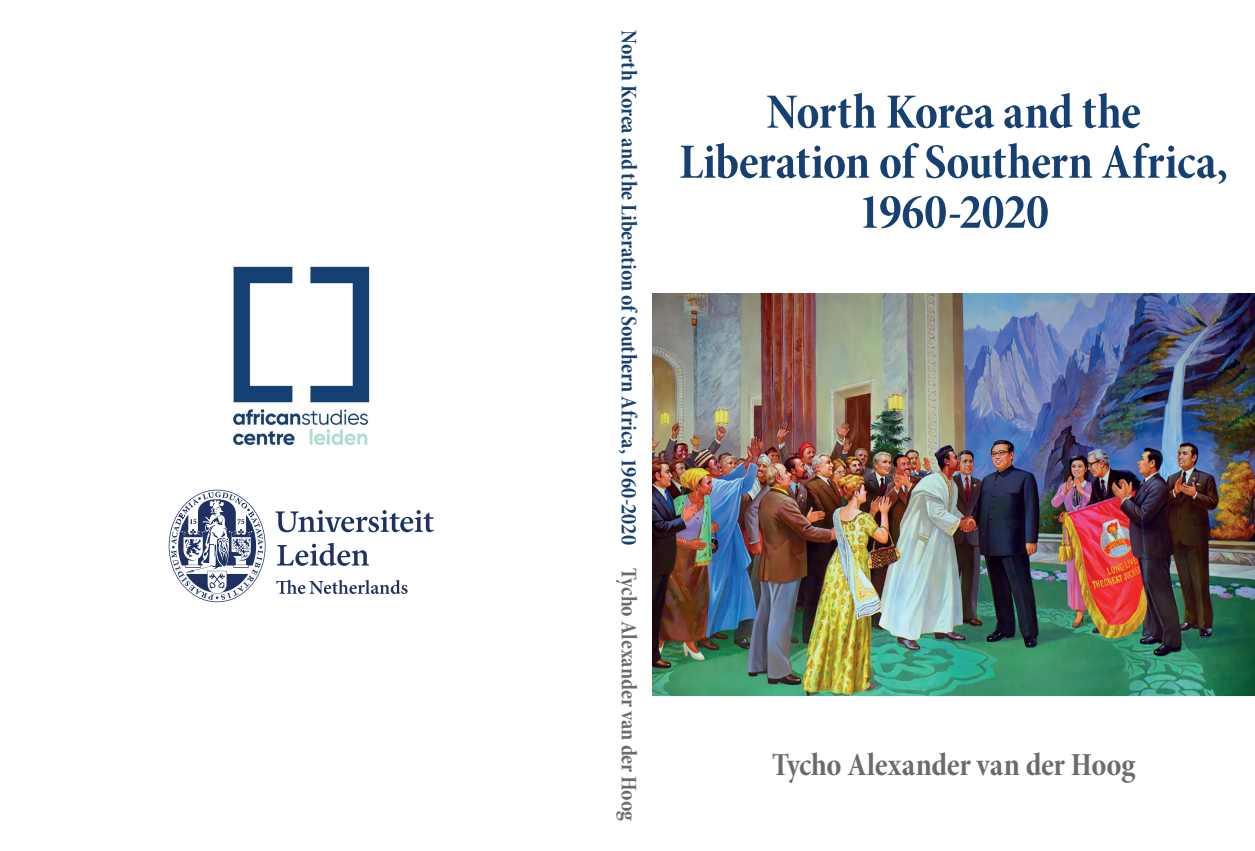
<style>
.page{position:relative;width:1255px;height:851px;background:#fff}
.page>*{position:absolute;margin:0;border:0;box-sizing:border-box;transform-origin:0 0}
.t1{font:50px/50px "Minion Pro Bold Cn Subh";letter-spacing:-.01em;color:#164072;text-align:center}
.t2{font:32.5px "Minion Pro Bold Cn Subh";letter-spacing:-.01em;color:#6b6b6e}
.t3{font:22.5px "Minion Pro Bold Cn Subh";letter-spacing:-.01em;color:#164072}
.s1{color:#6b6b6e}
</style>
<div class="page">
<img style="left:652px;top:293px;width:602px;height:402px">
<img style="left:233px;top:266px;width:137px;height:180px">
<svg style="left:169px;top:489px;width:96px;height:113px"></svg>
<svg style="left:275px;top:510px;width:159px;height:56px"></svg>
<svg style="left:276px;top:579px;width:131px;height:15px"></svg>
<p class="t3" style="left:642px;top:30px;width:791px;rotate:90deg">North Korea and the Liberation of Southern Africa, 1960-2020 <span class="s1">Tycho Alexander van der Hoog</span></p>
<h1 class="t1" style="left:679px;top:88px;width:550px">North Korea and the<br>Liberation of Southern Africa,<br>1960-2020</h1>
<h2 class="t2" style="left:772px;top:745px;width:364px">Tycho Alexander van der Hoog</h2>
</div>
